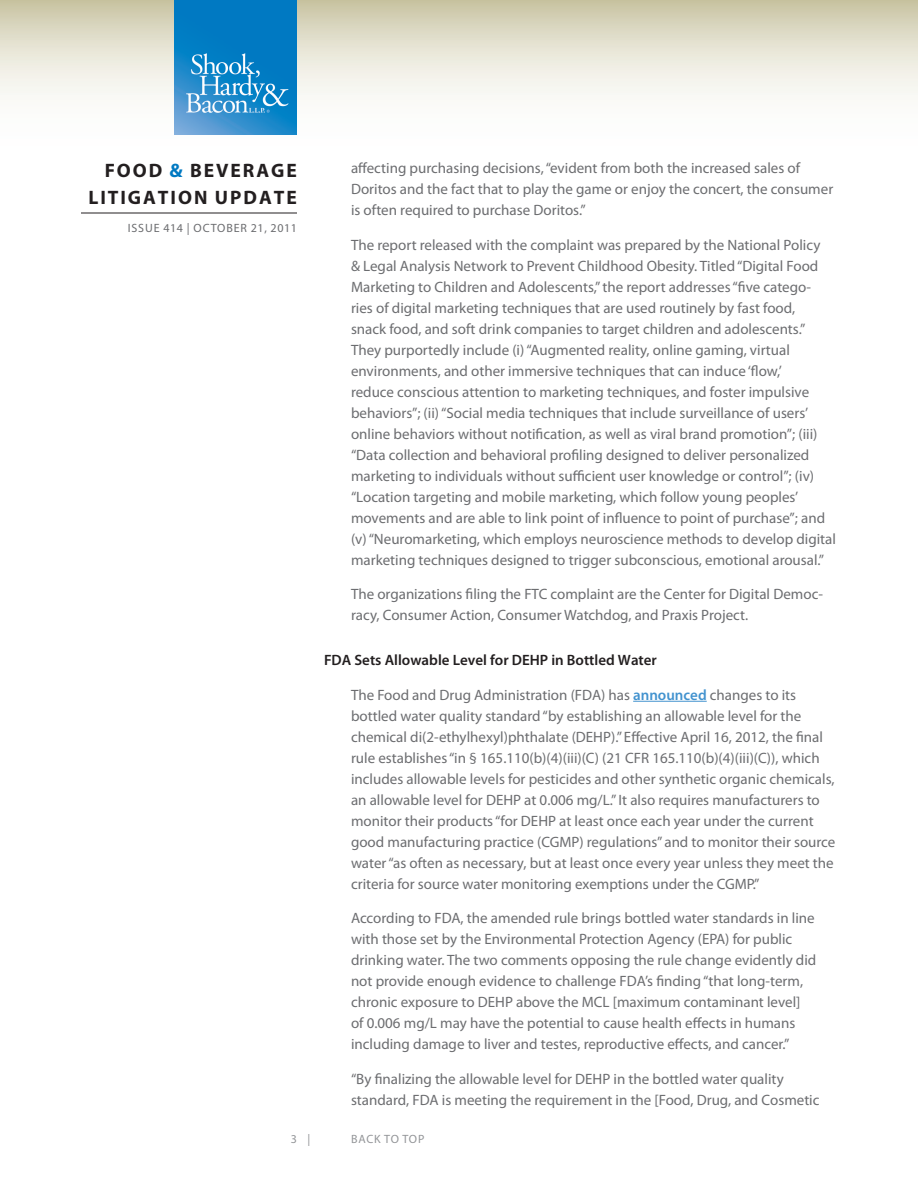
<style>
.page{position:relative;width:918px;height:1188px;background:#fff}
.page>*{position:absolute;margin:0;border:0;box-sizing:border-box;transform-origin:0 0}
.t1{font:700 19.5px/27px "Myriad Pro";letter-spacing:.1em;color:#231f20;text-align:right}
.Body{font:15px/21px "Myriad Pro";color:#6c6d70}
.Subhead{font:600 15px "Myriad Pro";color:#231f20}
.t2{font:12px "Myriad Pro";letter-spacing:.07em;color:#6c6d70}
.Body-2{font:12px "Myriad Pro";letter-spacing:.06em;color:#939598}
.s1{color:#0079c2}
.s2{font-weight:600;color:#4393cf}
</style>
<div class="page">
<svg style="left:0;top:0;width:918px;height:135px"></svg>
<hr style="left:81px;top:213px;width:216px;height:1px;background:#231f20">
<img style="left:175px;top:0;width:122px;height:135px">
<hr style="left:633px;top:701px;width:74px;height:1px;background:#4393cf">
<h1 class="t1" style="left:88px;top:156px;width:210px">FOOD <span class="s1">&amp;</span> BEVERAGE<br>LITIGATION UPDATE</h1>
<p class="t2" style="left:128px;top:221px;width:171px">ISSUE 414 | OCTOBER 21, 2011</p>
<p class="Body" style="left:351px;top:157px;width:484px">affecting purchasing decisions, “evident from both the increased sales of<br>Doritos and the fact that to play the game or enjoy the concert, the consumer is often required to purchase Doritos.”</p>
<p class="Body" style="left:351px;top:234px;width:486px">The report released with the complaint was prepared by the National Policy<br>&amp; Legal Analysis Network to Prevent Childhood Obesity. Titled “Digital Food Marketing to Children and Adolescents,” the report addresses “five catego&shy;ries of digital marketing techniques that are used routinely by fast food,<br>snack food, and soft drink companies to target children and adolescents.” They purportedly include (i) “Augmented reality, online gaming, virtual environments, and other immersive techniques that can induce ‘flow,’<br>reduce conscious attention to marketing techniques, and foster impulsive behaviors”; (ii) “Social media techniques that include surveillance of users’ online behaviors without notification, as well as viral brand promotion”; (iii) “Data collection and behavioral profiling designed to deliver personalized marketing to individuals without sufficient user knowledge or control”; (iv) “Location targeting and mobile marketing, which follow young peoples’ movements and are able to link point of influence to point of purchase”; and (v) “Neuromarketing, which employs neuroscience methods to develop digital marketing techniques designed to trigger subconscious, emotional arousal.”</p>
<p class="Body" style="left:351px;top:583px;width:474px">The organizations filing the FTC complaint are the Center for Digital Democ&shy;racy, Consumer Action, Consumer Watchdog, and Praxis Project.</p>
<p class="Subhead" style="left:324px;top:651px;width:334px">FDA Sets Allowable Level for DEHP in Bottled Water</p>
<p class="Body" style="left:351px;top:684px;width:486px">The Food and Drug Administration (FDA) has <span class="s2">announced</span> changes to its bottled water quality standard “by establishing an allowable level for the chemical di(2-ethylhexyl)phthalate (DEHP).” Effective April 16, 2012, the final rule establishes “in § 165.110(b)(4)(iii)(C) (21 CFR 165.110(b)(4)(iii)(C)), which includes allowable levels for pesticides and other synthetic organic chemicals, an allowable level for DEHP at 0.006 mg/L.” It also requires manufacturers to monitor their products “for DEHP at least once each year under the current good manufacturing practice (CGMP) regulations” and to monitor their source water “as often as necessary, but at least once every year unless they meet the criteria for source water monitoring exemptions under the CGMP.”</p>
<p class="Body" style="left:351px;top:907px;width:467px">According to FDA, the amended rule brings bottled water standards in line with those set by the Environmental Protection Agency (EPA) for public drinking water. The two comments opposing the rule change evidently did not provide enough evidence to challenge FDA’s finding “that long-term, chronic exposure to DEHP above the MCL [maximum contaminant level] of 0.006 mg/L may have the potential to cause health effects in humans including damage to liver and testes, reproductive effects, and cancer.”</p>
<p class="Body" style="left:351px;top:1068px;width:470px">“By finalizing the allowable level for DEHP in the bottled water quality standard, FDA is meeting the requirement in the [Food, Drug, and Cosmetic</p>
<p class="Body-2" style="left:291px;top:1132px;width:21px">3 |</p>
<p class="Body-2" style="left:351px;top:1132px;width:75px">BACK TO TOP</p>
</div>
